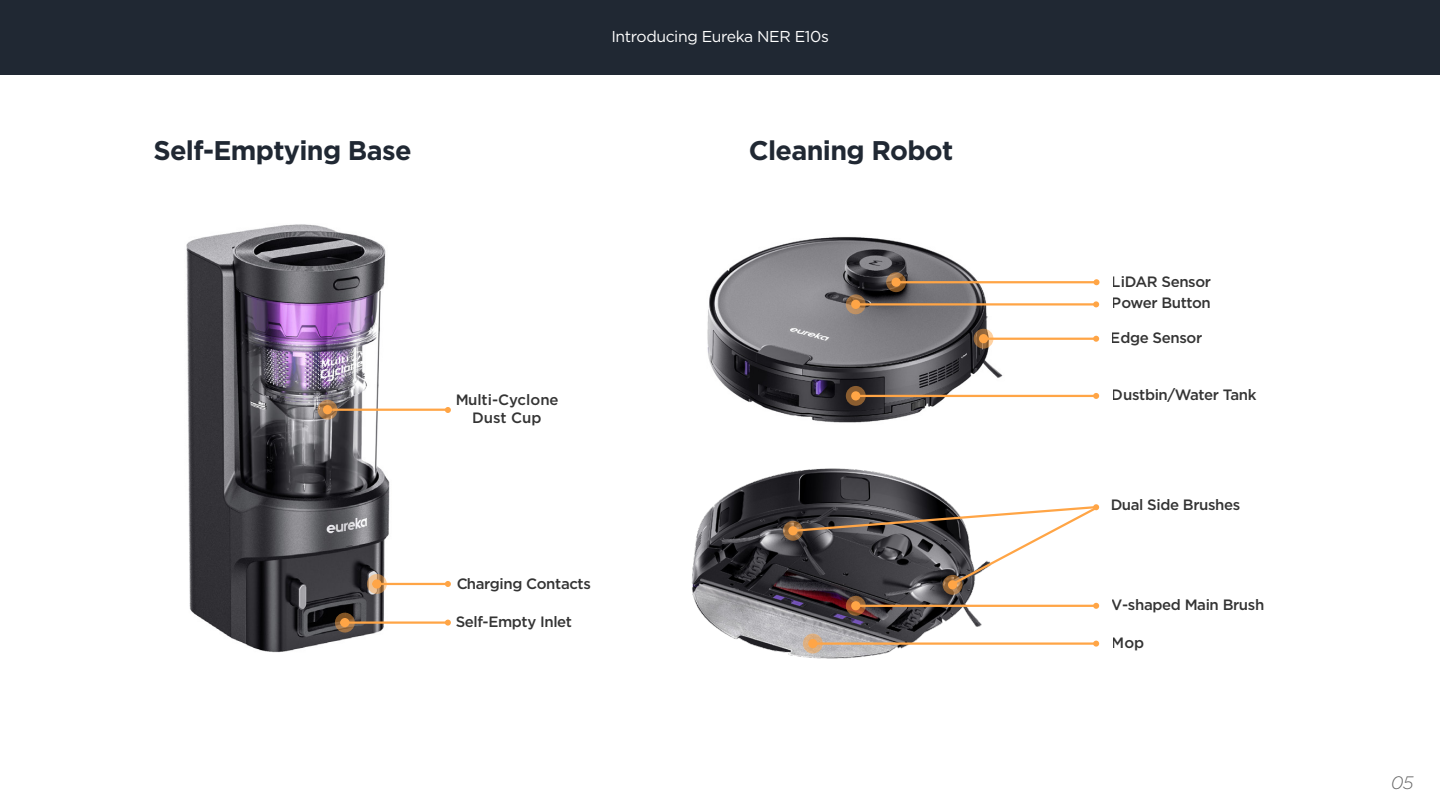
<style>
.page{position:relative;width:1440px;height:810px;background:#fff}
.page>*{position:absolute;margin:0;border:0;box-sizing:border-box;transform-origin:0 0}
.t1{font:700 27px "Gotham";letter-spacing:-.025em;color:#202833}
.t2{font:italic 300 18px "Gotham";color:#000}
.t3{font:15.75px "Gotham";letter-spacing:-.025em;color:#fff}
.t4{font:500 15px/21.7px "Gotham";letter-spacing:-.025em;color:#000}
.t5{font:500 15px/18px "Gotham";color:#000;text-align:center}
</style>
<div class="page">
<div style="left:0;top:0;width:1440px;height:74px;background:#202833"></div>
<img style="left:186px;top:224px;width:220px;height:429px">
<hr style="left:332px;top:409px;width:116px;height:2px;background:#ffa546">
<svg style="left:318px;top:400px;width:19px;height:20px"></svg>
<div style="left:323px;top:405px;width:9px;height:9px;background:#ffa546;border-radius:50%"></div>
<svg style="left:445px;top:407px;width:6px;height:6px"></svg>
<hr style="left:372px;top:583px;width:77px;height:2px;background:#ffa546">
<svg style="left:367px;top:574px;width:20px;height:20px"></svg>
<div style="left:372px;top:579px;width:10px;height:10px;background:#ffa546;border-radius:50%"></div>
<svg style="left:445px;top:581px;width:6px;height:6px"></svg>
<hr style="left:340px;top:621px;width:108px;height:3px;background:#ffa546">
<svg style="left:335px;top:613px;width:20px;height:20px"></svg>
<div style="left:340px;top:618px;width:9px;height:9px;background:#ffa546;border-radius:50%"></div>
<svg style="left:445px;top:620px;width:6px;height:6px"></svg>
<img style="left:691px;top:468px;width:306px;height:191px">
<img style="left:707px;top:237px;width:311px;height:186px">
<hr style="left:897px;top:281px;width:200px;height:2px;background:#ffa546">
<svg style="left:886px;top:272px;width:20px;height:20px"></svg>
<div style="left:891px;top:278px;width:10px;height:9px;background:#ffa546;border-radius:50%"></div>
<div style="left:1093px;top:279px;width:7px;height:6px;background:#ffa546;border-radius:50%"></div>
<hr style="left:857px;top:303px;width:238px;height:3px;background:#ffa546">
<svg style="left:846px;top:294px;width:20px;height:20px"></svg>
<div style="left:851px;top:300px;width:9px;height:9px;background:#ffa546;border-radius:50%"></div>
<svg style="left:1093px;top:301px;width:6px;height:6px"></svg>
<hr style="left:857px;top:395px;width:238px;height:2px;background:#ffa546">
<svg style="left:846px;top:386px;width:20px;height:20px"></svg>
<div style="left:851px;top:391px;width:9px;height:9px;background:#ffa546;border-radius:50%"></div>
<svg style="left:1093px;top:393px;width:6px;height:6px"></svg>
<hr style="left:857px;top:605px;width:238px;height:2px;background:#ffa546">
<svg style="left:846px;top:596px;width:20px;height:20px"></svg>
<div style="left:851px;top:601px;width:9px;height:9px;background:#ffa546;border-radius:50%"></div>
<svg style="left:1093px;top:603px;width:6px;height:6px"></svg>
<hr style="left:814px;top:642px;width:281px;height:3px;background:#ffa546">
<svg style="left:803px;top:634px;width:20px;height:19px"></svg>
<div style="left:808px;top:639px;width:9px;height:9px;background:#ffa546;border-radius:50%"></div>
<svg style="left:1093px;top:641px;width:6px;height:6px"></svg>
<svg style="left:783px;top:521px;width:20px;height:20px"></svg>
<div style="left:788px;top:526px;width:10px;height:9px;background:#ffa546;border-radius:50%"></div>
<hr style="left:984px;top:338px;width:111px;height:2px;background:#ffa546">
<svg style="left:974px;top:329px;width:19px;height:20px"></svg>
<div style="left:979px;top:334px;width:9px;height:9px;background:#ffa546;border-radius:50%"></div>
<svg style="left:1093px;top:336px;width:6px;height:6px"></svg>
<svg style="left:943px;top:575px;width:20px;height:20px"></svg>
<div style="left:948px;top:580px;width:9px;height:9px;background:#ffa546;border-radius:50%"></div>
<svg style="left:791px;top:504px;width:308px;height:83px"></svg>
<p class="t3" style="left:611px;top:26px;width:219px">Introducing Eureka NER E10s</p>
<h1 class="t1" style="left:153px;top:133px;width:260px">Self-Emptying Base</h1>
<h1 class="t1" style="left:749px;top:133px;width:206px">Cleaning Robot</h1>
<p class="t5" style="left:455px;top:391px;width:105px">Multi-Cyclone<br>Dust Cup</p>
<p class="t4" style="left:456px;top:573px;width:136px">Charging Contacts</p>
<p class="t4" style="left:456px;top:611px;width:118px">Self-Empty Inlet</p>
<p class="t4" style="left:1112px;top:270px;width:101px">LiDAR Sensor<br>Power Button</p>
<p class="t4" style="left:1111px;top:327px;width:93px">Edge Sensor</p>
<p class="t4" style="left:1112px;top:384px;width:146px">Dustbin/Water Tank</p>
<p class="t4" style="left:1111px;top:494px;width:131px">Dual Side Brushes</p>
<p class="t4" style="left:1112px;top:594px;width:154px">V-shaped Main Brush</p>
<p class="t4" style="left:1112px;top:632px;width:34px">Mop</p>
<p class="t2" style="left:1390px;top:771px;width:25px">05</p>
</div>
